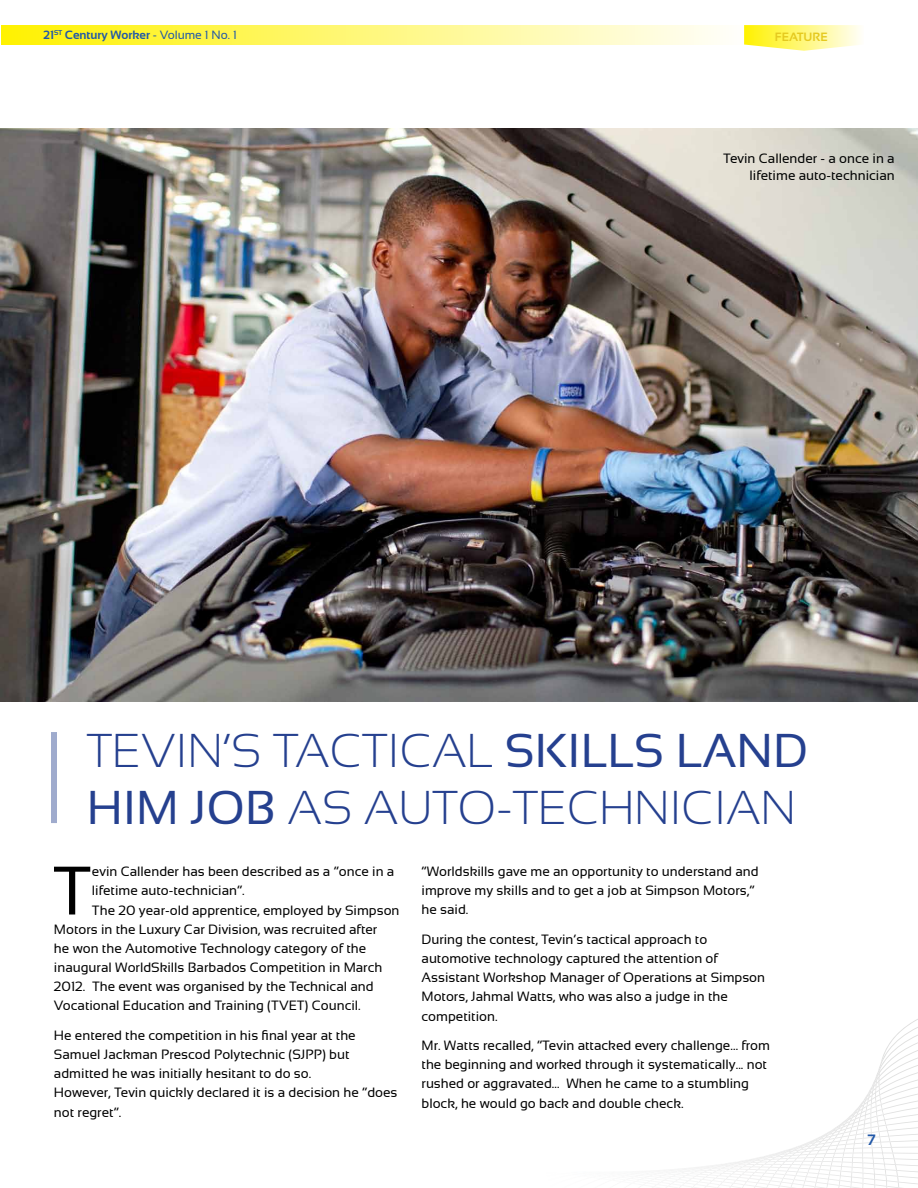
<style>
.page{position:relative;width:918px;height:1188px;background:#fff}
.page>*{position:absolute;margin:0;border:0;box-sizing:border-box;transform-origin:0 0}
.t1{font:68.55px "Sansation";color:#000}
.t2{font:300 47.4px/57px "Sansation";color:#25408f}
.t3{font:700 15px "Sansation";color:#2158a8}
.t4{font:13.5px/19.2px "Sansation";color:#000}
.t5{font:13.5px/16.2px "Sansation";color:#000101;text-align:right}
.t6{font:700 12px "Sansation";color:#2158a8}
.t7{font:700 12px "Sansation";color:#e5c91f}
.s1{font-weight:400}
</style>
<div class="page">
<div style="left:2px;top:25px;width:742px;height:20px;background:linear-gradient(to right,#fff200,#fffefc)"></div>
<svg style="left:680px;top:1019px;width:238px;height:169px"></svg>
<img style="left:863px;top:1127px;width:28px;height:61px">
<img style="left:671px;top:1165px;width:41px;height:13px">
<img style="left:865px;top:1083px;width:22px;height:44px">
<svg style="left:744px;top:25px;width:116px;height:26px;background:#fff88b"></svg>
<img style="left:0;top:129px;width:918px;height:573px">
<div style="left:51px;top:732px;width:6px;height:91px;background:#9fabcd"></div>
<p class="t6" style="left:43px;top:28px;width:195px">21<sup>ST</sup> Century Worker <span class="s1">- Volume 1 No. 1</span></p>
<p class="t7" style="left:775px;top:30px;width:54px">FEATURE</p>
<p class="t5" style="left:723px;top:151px;width:173px">Tevin Callender - a once in a lifetime auto-technician</p>
<h2 class="t2" style="left:87px;top:722px;width:723px">TEVIN’S TACTICAL <span class="s1">SKILLS LAND<br>HIM JOB</span> AS AUTO-TECHNICIAN</h2>
<h1 class="t1" style="left:52px;top:852px;width:41px">T</h1>
<p class="t4" style="left:92px;top:862px;width:304px">evin Callender has been described as a “once in a</p>
<p class="t4" style="left:92px;top:881px;width:154px">lifetime auto-technician”.</p>
<p class="t4" style="left:92px;top:900px;width:309px">The 20 year-old apprentice, employed by Simpson</p>
<p class="t4" style="left:54px;top:919px;width:325px">Motors in the Luxury Car Division, was recruited after</p>
<p class="t4" style="left:54px;top:939px;width:314px">he won the Automotive Technology category of the</p>
<p class="t4" style="left:54px;top:958px;width:330px">inaugural WorldSkills Barbados Competition in March</p>
<p class="t4" style="left:54px;top:977px;width:321px">2012. The event was organised by the Technical and</p>
<p class="t4" style="left:54px;top:996px;width:308px">Vocational Education and Training (TVET) Council.</p>
<p class="t4" style="left:54px;top:1026px;width:345px">He entered the competition in his final year at the Samuel Jackman Prescod Polytechnic (SJPP) but admitted he was initially hesitant to do so.<br>However, Tevin quickly declared it is a decision he “does not regret”.</p>
<p class="t4" style="left:422px;top:862px;width:339px">“Worldskills gave me an opportunity to understand and improve my skills and to get a job at Simpson Motors,” he said.</p>
<p class="t4" style="left:422px;top:930px;width:345px">During the contest, Tevin’s tactical approach to automotive technology captured the attention of Assistant Workshop Manager of Operations at Simpson Motors, Jahmal Watts, who was also a judge in the competition.</p>
<p class="t4" style="left:422px;top:1036px;width:350px">Mr. Watts recalled, “Tevin attacked every challenge… from the beginning and worked through it systematically... not rushed or aggravated… When he came to a stumbling block, he would go back and double check.</p>
<p class="t3" style="left:867px;top:1131px;width:10px">7</p>
</div>
